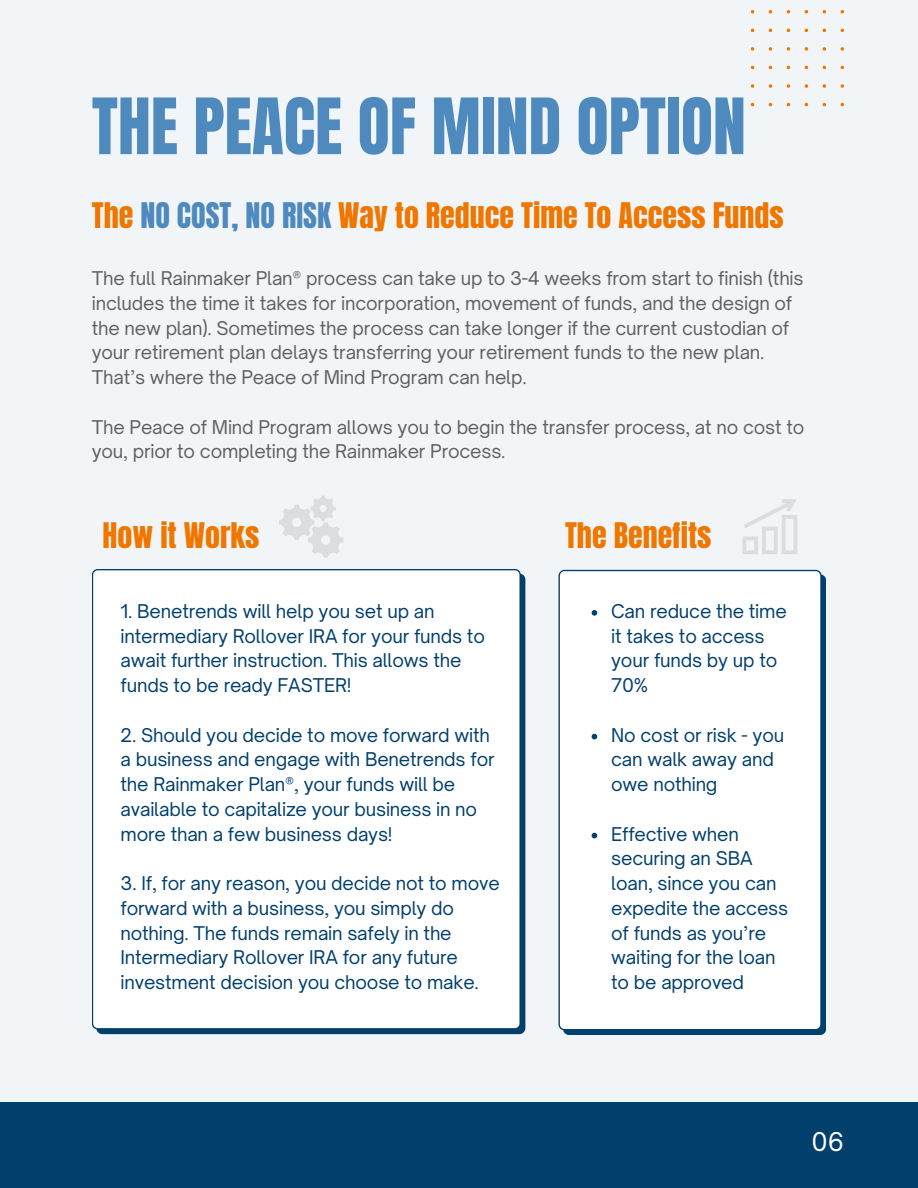
<style>
.page{position:relative;width:918px;height:1188px;background:#f1f5f8}
.page>*{position:absolute;margin:0;border:0;box-sizing:border-box;transform-origin:0 0}
.t1{font:66px "Anton";color:#4e8abe}
.t2{font:30px "Anton";color:#ef7700}
.t3{font:24.75px "Open Sauce One";color:#fff}
.t4{font:18.15px/24.8px "Open Sauce One";letter-spacing:-.01em;color:#013f6d}
.t5{font:18.15px/24.8px "Open Sauce One";letter-spacing:-.01em;color:#606060}
.s1{color:#4e8abe}
</style>
<div class="page">
<div style="left:92px;top:569px;width:433px;height:465px;background:#fff"></div>
<div style="left:559px;top:570px;width:267px;height:465px;background:#fff"></div>
<div style="left:0;top:1102px;width:918px;height:86px;background:#013f6d"></div>
<svg style="left:751px;top:10px;width:93px;height:96px"></svg>
<svg style="left:279px;top:496px;width:64px;height:61px"></svg>
<svg style="left:742px;top:499px;width:55px;height:55px"></svg>
<svg style="left:592px;top:610px;width:5px;height:6px"></svg>
<svg style="left:592px;top:734px;width:5px;height:5px"></svg>
<svg style="left:592px;top:833px;width:5px;height:5px"></svg>
<p class="t1" style="left:92px;top:79px;width:656px">THE PEACE OF MIND OPTION</p>
<h1 class="t2" style="left:92px;top:194px;width:693px">The <span class="s1">NO COST, NO RISK</span> Way to Reduce Time To Access Funds</h1>
<p class="t5" style="left:92px;top:266px;width:713px">The full Rainmaker Plan® process can take up to 3-4 weeks from start to finish (this includes the time it takes for incorporation, movement of funds, and the design of the new plan). Sometimes the process can take longer if the current custodian of your retirement plan delays transferring your retirement funds to the new plan.<br>That’s where the Peace of Mind Program can help.</p>
<h2 class="t5" style="left:92px;top:414px;width:714px">The Peace of Mind Program allows you to begin the transfer process, at no cost to you, prior to completing the Rainmaker Process.</h2>
<h2 class="t2" style="left:103px;top:514px;width:158px">How it Works</h2>
<p class="t2" style="left:565px;top:514px;width:148px">The Benefits</p>
<p class="t4" style="left:121px;top:599px;width:366px">1. Benetrends will help you set up an intermediary Rollover IRA for your funds to await further instruction. This allows the funds to be ready FASTER!</p>
<p class="t4" style="left:121px;top:722px;width:376px">2. Should you decide to move forward with a business and engage with Benetrends for the Rainmaker Plan®, your funds will be available to capitalize your business in no more than a few business days!</p>
<p class="t4" style="left:121px;top:871px;width:381px">3. If, for any reason, you decide not to move forward with a business, you simply do nothing. The funds remain safely in the Intermediary Rollover IRA for any future investment decision you choose to make.</p>
<p class="t4" style="left:611px;top:599px;width:177px">Can reduce the time it takes to access your funds by up to<br>70%</p>
<h2 class="t4" style="left:611px;top:722px;width:175px">No cost or risk - you can walk away and owe nothing</h2>
<p class="t4" style="left:611px;top:821px;width:179px">Effective when securing an SBA loan, since you can expedite the access of funds as you’re waiting for the loan to be approved</p>
<p class="t3" style="left:812px;top:1126px;width:34px">06</p>
</div>
